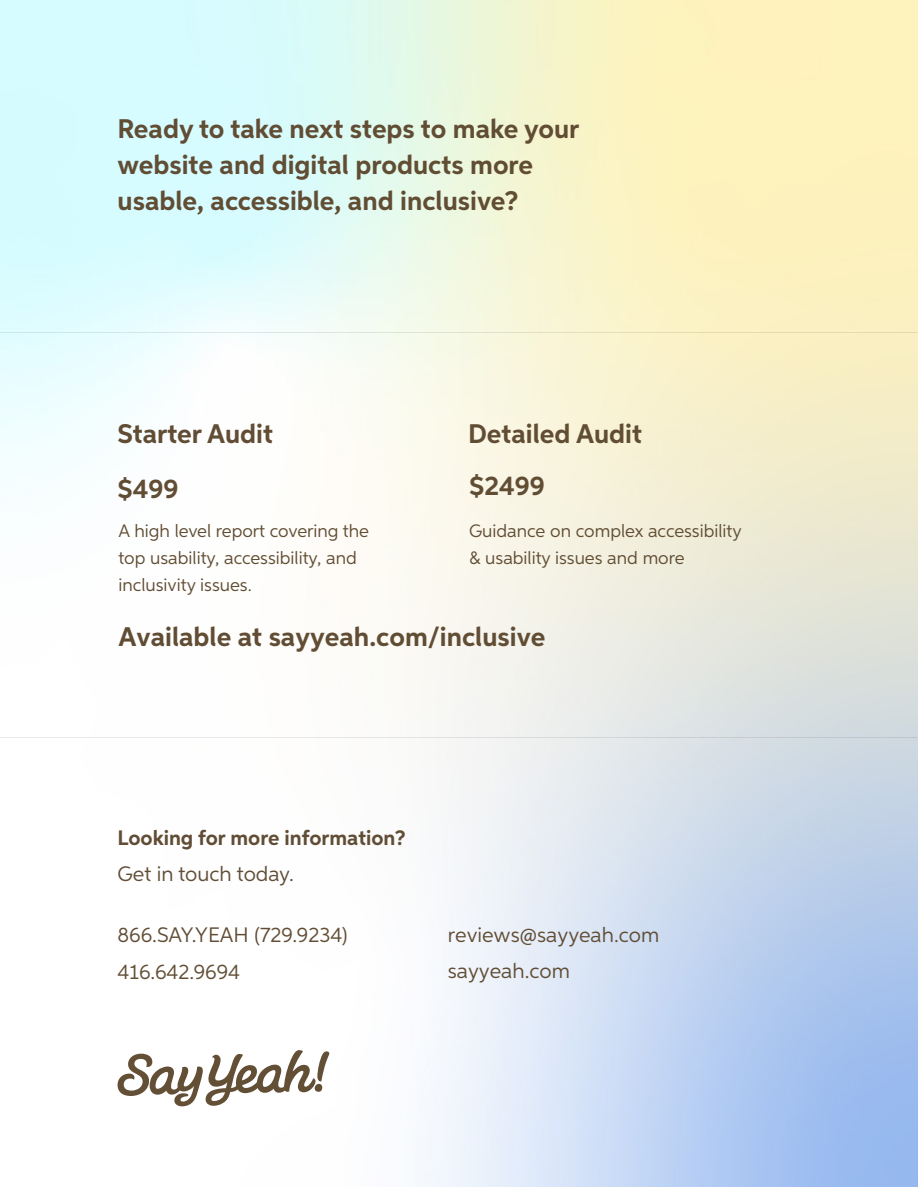
<style>
.page{position:relative;width:918px;height:1188px;background:#fff}
.page>*{position:absolute;margin:0;border:0;box-sizing:border-box;transform-origin:0 0}
.t1{font:700 27px "Aspira";color:#614d34}
.t2{font:21px/36.3px "Aspira";color:#614d35}
.t3{font:700 21px "Aspira";color:#614d35}
.t4{font:18px/27px "Aspira";color:#614d34}
</style>
<div class="page">
<hr style="left:1px;top:737px;width:916px;height:1px;background:#231f20">
<hr style="left:1px;top:332px;width:916px;height:1px;background:#231f20">
<svg style="left:117px;top:1050px;width:213px;height:56px"></svg>
<p class="t1" style="left:118px;top:112px;width:463px">Ready to take next steps to make your</p>
<p class="t1" style="left:118px;top:148px;width:417px">website and digital products more</p>
<p class="t1" style="left:118px;top:184px;width:403px">usable, accessible, and inclusive?</p>
<p class="t1" style="left:118px;top:417px;width:157px">Starter Audit</p>
<p class="t1" style="left:468px;top:417px;width:176px">Detailed Audit</p>
<p class="t1" style="left:118px;top:472px;width:63px">$499</p>
<p class="t1" style="left:469px;top:469px;width:77px">$2499</p>
<p class="t4" style="left:119px;top:517px;width:252px">A high level report covering the top usability, accessibility, and inclusivity issues.</p>
<p class="t4" style="left:469px;top:517px;width:274px">Guidance on complex accessibility</p>
<p class="t4" style="left:469px;top:544px;width:217px">&amp; usability issues and more</p>
<p class="t1" style="left:118px;top:620px;width:428px">Available at sayyeah.com/inclusive</p>
<p class="t3" style="left:118px;top:825px;width:290px">Looking for more information?</p>
<p class="t2" style="left:118px;top:856px;width:178px">Get in touch today.</p>
<p class="t2" style="left:118px;top:917px;width:232px">866.SAY.YEAH (729.9234)</p>
<p class="t2" style="left:118px;top:953px;width:124px">416.642.9694</p>
<p class="t2" style="left:448px;top:916px;width:213px">reviews@sayyeah.com sayyeah.com</p>
</div>
